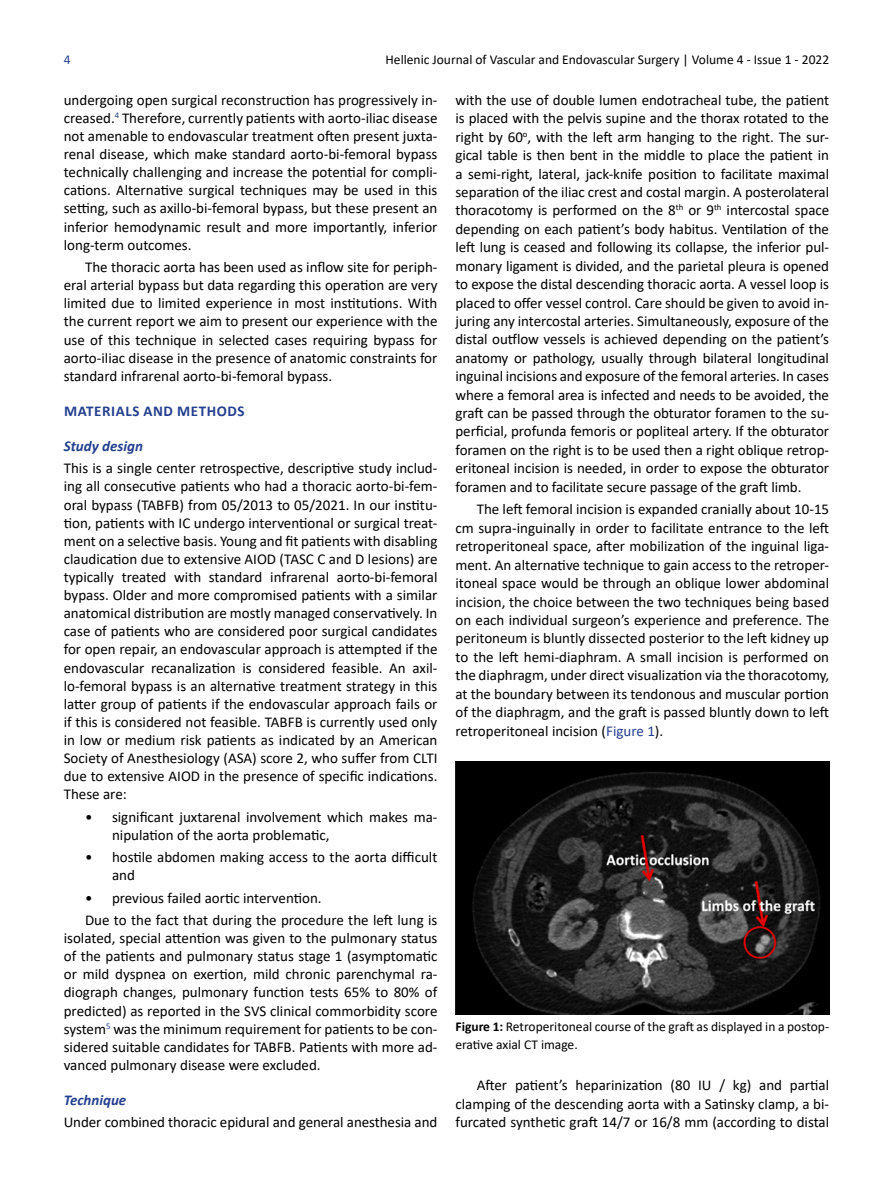
<style>
.page{position:relative;width:893px;height:1191px;background:#fff}
.page>*{position:absolute;margin:0;border:0;box-sizing:border-box;transform-origin:0 0}
.t1{font:15px/18.1px "Calibri";color:#000;text-align:justify}
.t2{font:italic 700 15px "Calibri";color:#25408f}
.t3{font:700 15px "Calibri";letter-spacing:.04em;color:#25408f}
.t4{font:13.5px/18.5px "Calibri";color:#000}
.t5{font:13.5px "Calibri";color:#25408f}
.s1{color:#25408f}
.s2{font-weight:700}
</style>
<div class="page">
<img style="left:455px;top:761px;width:374px;height:253px">
<p class="t5" style="left:64px;top:50px;width:8px">4</p>
<p class="t4" style="left:386px;top:50px;width:445px">Hellenic Journal of Vascular and Endovascular Surgery | Volume 4 - Issue 1 - 2022</p>
<p class="t1" style="left:64px;top:90px;width:375px">undergoing open surgical reconstruction has progressively in&shy;creased.<sup>4</sup> Therefore, currently patients with aorto-iliac disease not amenable to endovascular treatment often present juxta&shy;renal disease, which make standard aorto-bi-femoral bypass technically challenging and increase the potential for compli&shy;cations. Alternative surgical techniques may be used in this setting, such as axillo-bi-femoral bypass, but these present an inferior hemodynamic result and more importantly, inferior long-term outcomes.</p>
<p class="t1" style="left:64px;top:258px;width:375px;text-indent:21px">The thoracic aorta has been used as inflow site for periph&shy;eral arterial bypass but data regarding this operation are very limited due to limited experience in most institutions. With the current report we aim to present our experience with the use of this technique in selected cases requiring bypass for aorto-iliac disease in the presence of anatomic constraints for standard infrarenal aorto-bi-femoral bypass.</p>
<p class="t3" style="left:64px;top:400px;width:182px">MATERIALS AND METHODS</p>
<p class="t2" style="left:64px;top:435px;width:81px">Study design</p>
<p class="t1" style="left:64px;top:459px;width:375px">This is a single center retrospective, descriptive study includ&shy;ing all consecutive patients who had a thoracic aorto-bi-fem&shy;oral bypass (TABFB) from 05/2013 to 05/2021. In our institu&shy;tion, patients with IC undergo interventional or surgical treat&shy;ment on a selective basis. Young and fit patients with disabling claudication due to extensive AIOD (TASC C and D lesions) are typically treated with standard infrarenal aorto-bi-femoral bypass. Older and more compromised patients with a similar anatomical distribution are mostly managed conservatively. In case of patients who are considered poor surgical candidates for open repair, an endovascular approach is attempted if the endovascular recanalization is considered feasible. An axil&shy;lo-femoral bypass is an alternative treatment strategy in this latter group of patients if the endovascular approach fails or if this is considered not feasible. TABFB is currently used only in low or medium risk patients as indicated by an American Society of Anesthesiology (ASA) score 2, who suffer from CLTI due to extensive AIOD in the presence of specific indications.<br>These are:</p>
<p class="t1" style="left:112px;top:807px;width:327px;text-indent:-27px">• significant juxtarenal involvement which makes ma&shy;nipulation of the aorta problematic,</p>
<p class="t1" style="left:112px;top:847px;width:327px;text-indent:-27px">• hostile abdomen making access to the aorta difficult and</p>
<p class="t1" style="left:85px;top:886px;width:354px;line-height:22.4px">• previous failed aortic intervention.<br>Due to the fact that during the procedure the left lung is</p>
<p class="t1" style="left:64px;top:928px;width:375px">isolated, special attention was given to the pulmonary status of the patients and pulmonary status stage 1 (asymptomatic or mild dyspnea on exertion, mild chronic parenchymal ra&shy;diograph changes, pulmonary function tests 65% to 80% of predicted) as reported in the SVS clinical commorbidity score system<sup>5</sup> was the minimum requirement for patients to be con&shy;sidered suitable candidates for TABFB. Patients with more ad&shy;vanced pulmonary disease were excluded.</p>
<p class="t2" style="left:64px;top:1089px;width:64px">Technique</p>
<p class="t1" style="left:64px;top:1112px;width:375px">Under combined thoracic epidural and general anesthesia and</p>
<p class="t1" style="left:455px;top:90px;width:375px">with the use of double lumen endotracheal tube, the patient is placed with the pelvis supine and the thorax rotated to the right by 60<sup>ο</sup>, with the left arm hanging to the right. The sur&shy;gical table is then bent in the middle to place the patient in a semi-right, lateral, jack-knife position to facilitate maximal separation of the iliac crest and costal margin. A posterolateral thoracotomy is performed on the 8<sup>th</sup> or 9<sup>th</sup> intercostal space depending on each patient’s body habitus. Ventilation of the left lung is ceased and following its collapse, the inferior pul&shy;monary ligament is divided, and the parietal pleura is opened to expose the distal descending thoracic aorta. A vessel loop is placed to offer vessel control. Care should be given to avoid in&shy;juring any intercostal arteries. Simultaneously, exposure of the distal outflow vessels is achieved depending on the patient’s anatomy or pathology, usually through bilateral longitudinal inguinal incisions and exposure of the femoral arteries. In cases where a femoral area is infected and needs to be avoided, the graft can be passed through the obturator foramen to the su&shy;perficial, profunda femoris or popliteal artery. If the obturator foramen on the right is to be used then a right oblique retrop&shy;eritoneal incision is needed, in order to expose the obturator foramen and to facilitate secure passage of the graft limb.</p>
<p class="t1" style="left:455px;top:500px;width:375px;text-indent:21px">The left femoral incision is expanded cranially about 10-15 cm supra-inguinally in order to facilitate entrance to the left retroperitoneal space, after mobilization of the inguinal liga&shy;ment. An alternative technique to gain access to the retroper&shy;itoneal space would be through an oblique lower abdominal incision, the choice between the two techniques being based on each individual surgeon’s experience and preference. The peritoneum is bluntly dissected posterior to the left kidney up to the left hemi-diaphram. A small incision is performed on the diaphragm, under direct visualization via the thoracotomy, at the boundary between its tendonous and muscular portion of the diaphragm, and the graft is passed bluntly down to left retroperitoneal incision (<span class="s1">Figure 1</span>).</p>
<p class="t4" style="left:455px;top:1016px;width:375px"><span class="s2">Figure 1:</span> Retroperitoneal course of the graft as displayed in a postop&shy;erative axial CT image.</p>
<p class="t1" style="left:455px;top:1075px;width:375px;text-indent:21px">After patient’s heparinization (80 IU / kg) and partial clamping of the descending aorta with a Satinsky clamp, a bi&shy;furcated synthetic graft 14/7 or 16/8 mm (according to distal</p>
</div>
